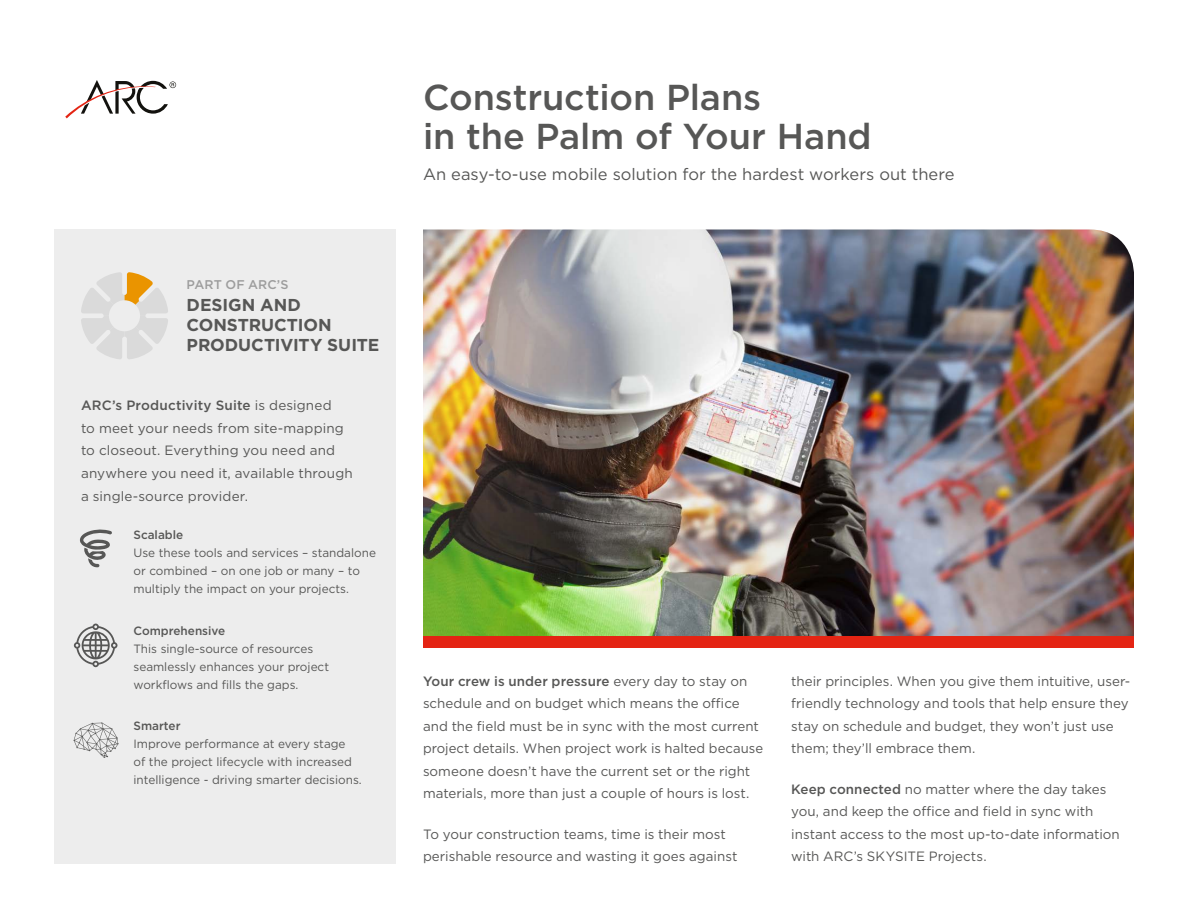
<style>
.page{position:relative;width:1188px;height:918px;background:#fff}
.page>*{position:absolute;margin:0;border:0;box-sizing:border-box;transform-origin:0 0}
.t1{font:500 36px/39px "Gotham";letter-spacing:-.005em;color:#575756}
.t2{font:700 17.25px/20px "Gotham";letter-spacing:-.005em;color:#575756}
.t3{font:16.5px "Gotham";color:#575756}
.t4{font:13.5px/22.5px "Gotham";color:#575756}
.t5{font:500 12.6px "Gotham";letter-spacing:.005em;color:#9d9d9d}
.t6{font:12px/18px "Gotham";color:#575756}
.t7{font:500 12px "Gotham";color:#575756}
.s1{font-weight:500}
</style>
<div class="page">
<div style="left:54px;top:230px;width:342px;height:634px;background:#ededed"></div>
<svg style="left:74px;top:624px;width:43px;height:43px"></svg>
<svg style="left:74px;top:722px;width:45px;height:36px"></svg>
<svg style="left:80px;top:529px;width:32px;height:38px"></svg>
<svg style="left:65px;top:80px;width:111px;height:38px"></svg>
<img style="left:423px;top:230px;width:711px;height:406px">
<div style="left:423px;top:636px;width:711px;height:12px;background:#e42413"></div>
<svg style="left:81px;top:272px;width:87px;height:87px"></svg>
<p class="t5" style="left:187px;top:277px;width:104px">PART OF ARC’S</p>
<p class="t2" style="left:187px;top:295px;width:194px">DESIGN AND<br>CONSTRUCTION<br>PRODUCTIVITY SUITE</p>
<p class="t4" style="left:81px;top:394px;width:273px"><span class="s1">ARC’s Productivity Suite</span> is designed<br>to meet your needs from site-mapping to closeout. Everything you need and anywhere you need it, available through a single-source provider.</p>
<p class="t7" style="left:134px;top:527px;width:51px">Scalable</p>
<p class="t6" style="left:134px;top:544px;width:244px">Use these tools and services – standalone or combined – on one job or many – to multiply the impact on your projects.</p>
<p class="t7" style="left:134px;top:623px;width:93px">Comprehensive</p>
<p class="t6" style="left:134px;top:639px;width:197px">This single-source of resources seamlessly enhances your project workflows and fills the gaps.</p>
<p class="t7" style="left:134px;top:718px;width:49px">Smarter</p>
<p class="t6" style="left:134px;top:735px;width:230px">Improve performance at every stage<br>of the project lifecycle with increased intelligence - driving smarter decisions.</p>
<h1 class="t1" style="left:423px;top:77px;width:450px">Construction Plans<br>in the Palm of Your Hand</h1>
<p class="t3" style="left:423px;top:163px;width:533px">An easy-to-use mobile solution for the hardest workers out there</p>
<p class="t4" style="left:423px;top:669px;width:342px"><span class="s1">Your crew is under pressure</span> every day to stay on schedule and on budget which means the office and the field must be in sync with the most current project details. When project work is halted because someone doesn’t have the current set or the right materials, more than just a couple of hours is lost.</p>
<p class="t4" style="left:423px;top:822px;width:316px">To your construction teams, time is their most perishable resource and wasting it goes against</p>
<p class="t4" style="left:791px;top:669px;width:340px">their principles. When you give them intuitive, user&shy;friendly technology and tools that help ensure they stay on schedule and budget, they won’t just use them; they’ll embrace them.</p>
<p class="t4" style="left:791px;top:778px;width:330px"><span class="s1">Keep connected</span> no matter where the day takes you, and keep the office and field in sync with instant access to the most up-to-date information with ARC’s SKYSITE Projects.</p>
</div>
